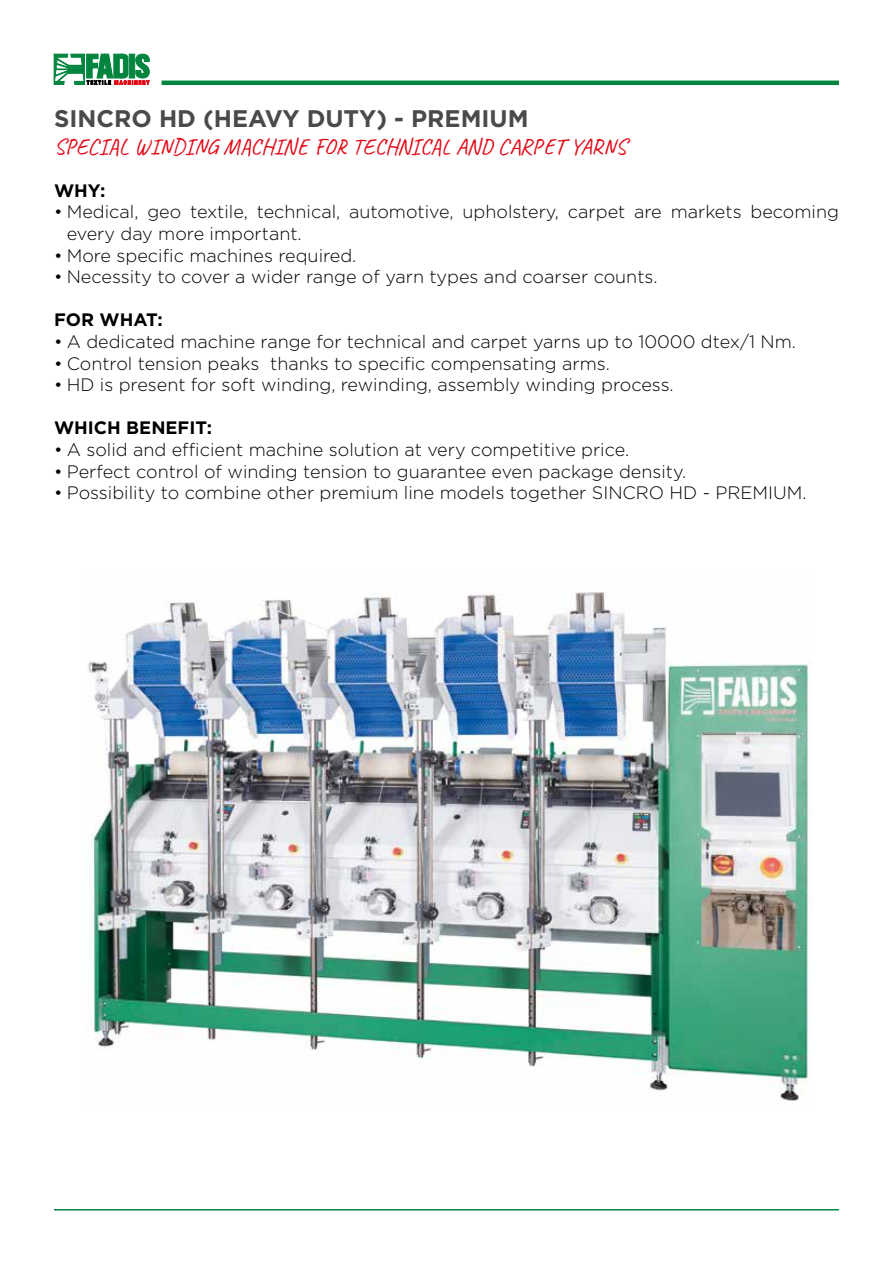
<style>
.page{position:relative;width:893px;height:1263px;background:#fff}
.page>*{position:absolute;margin:0;border:0;box-sizing:border-box;transform-origin:0 0}
.t1{font:700 24px "Gotham";color:#4a4a49}
.t2{font:22.5px "Caveat";color:#e30613}
.t3{font:300 18px/21.6px "Gotham";color:#000}
.t4{font:700 18px "Gotham";color:#000}
</style>
<div class="page">
<img style="left:87px;top:592px;width:723px;height:509px">
<svg style="left:54px;top:54px;width:96px;height:31px"></svg>
<hr style="left:54px;top:1209px;width:785px;height:1px;background:#00843e">
<hr style="left:162px;top:81px;width:677px;height:4px;background:#00843e">
<h1 class="t1" style="left:54px;top:104px;width:476px">SINCRO HD (HEAVY DUTY) - PREMIUM</h1>
<p class="t2" style="left:54px;top:132px;width:574px">SPECIAL WINDING MACHINE FOR TECHNICAL AND CARPET YARNS</p>
<p class="t4" style="left:54px;top:180px;width:53px">WHY:</p>
<p class="t3" style="left:67px;top:201px;width:774px;text-indent:-13px">• Medical, geo textile, technical, automotive, upholstery, carpet are markets becoming every day more important.</p>
<p class="t3" style="left:54px;top:244px;width:304px">• More specific machines required.</p>
<p class="t3" style="left:54px;top:266px;width:605px">• Necessity to cover a wider range of yarn types and coarser counts.</p>
<p class="t4" style="left:54px;top:310px;width:110px">FOR WHAT:</p>
<p class="t3" style="left:54px;top:331px;width:744px">• A dedicated machine range for technical and carpet yarns up to 10000 dtex/1 Nm.</p>
<p class="t3" style="left:54px;top:352px;width:557px">• Control tension peaks thanks to specific compensating arms.</p>
<p class="t3" style="left:54px;top:374px;width:621px">• HD is present for soft winding, rewinding, assembly winding process.</p>
<p class="t4" style="left:54px;top:418px;width:160px">WHICH BENEFIT:</p>
<p class="t3" style="left:54px;top:439px;width:577px">• A solid and efficient machine solution at very competitive price.</p>
<p class="t3" style="left:54px;top:460px;width:634px">• Perfect control of winding tension to guarantee even package density.</p>
<p class="t3" style="left:54px;top:482px;width:754px">• Possibility to combine other premium line models together SINCRO HD - PREMIUM.</p>
</div>
